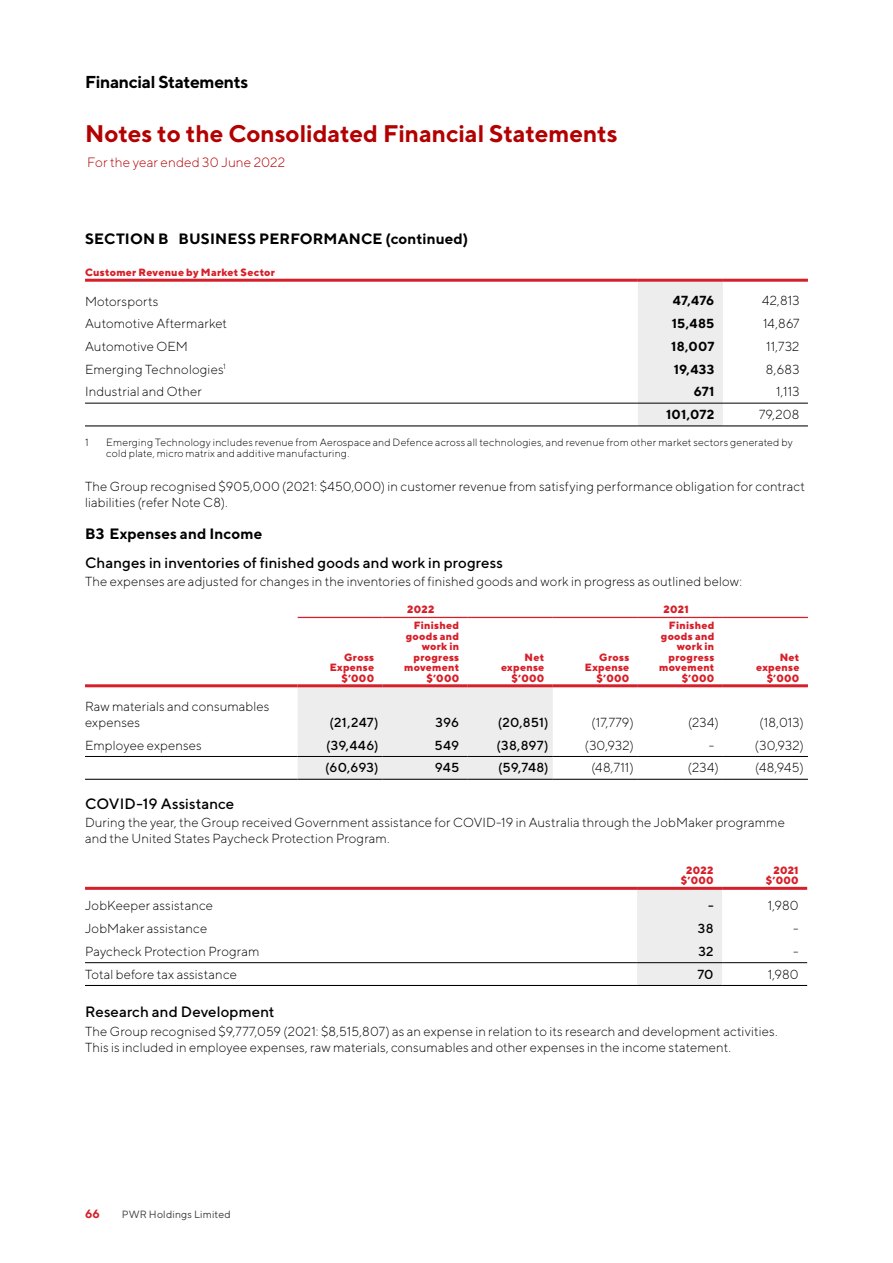
<style>
.page{position:relative;width:893px;height:1263px;background:#fff}
.page>*{position:absolute;margin:0;border:0;box-sizing:border-box;transform-origin:0 0}
.t1{font:700 24px "TT Norms";letter-spacing:-.005em;color:#b30101}
.t2{font:700 17.25px "TT Norms";letter-spacing:-.02em;color:#000}
.t3{font:500 15px "TT Norms";letter-spacing:.005em;color:#000}
.t4{font:700 15px "TT Norms";letter-spacing:.01em;color:#000}
.t5{font:300 13.5px "TT Norms";letter-spacing:.005em;color:#b30101}
.t6{font:300 13.2px/16.2px "TT Norms";letter-spacing:.01em;color:#000}
.t7{font:500 13.2px "TT Norms";letter-spacing:.01em;color:#000}
.t8{font:700 13.2px "TT Norms";letter-spacing:.02em;color:#000}
.t9{font:700 12px "TT Norms";color:#d61f29}
.t10{font:800 10.5px/10.5px "TT Norms";letter-spacing:.025em;color:#d61f29;text-align:right}
.t11{font:300 10.5px/11.2px "TT Norms";letter-spacing:.015em;color:#000}
.t12{font:10.5px "TT Norms";letter-spacing:.015em;color:#3c3c3d}
</style>
<div class="page">
<div style="left:638px;top:282px;width:85px;height:143px;background:#ededee"></div>
<hr style="left:638px;top:279px;width:85px;height:3px;background:#d61f29">
<hr style="left:723px;top:279px;width:85px;height:3px;background:#d61f29">
<hr style="left:85px;top:403px;width:553px;height:1px;background:#000">
<hr style="left:638px;top:403px;width:85px;height:1px;background:#000">
<hr style="left:723px;top:403px;width:85px;height:1px;background:#000">
<hr style="left:85px;top:425px;width:553px;height:1px;background:#000">
<hr style="left:638px;top:425px;width:85px;height:1px;background:#000">
<hr style="left:723px;top:425px;width:85px;height:1px;background:#000">
<hr style="left:85px;top:279px;width:553px;height:3px;background:#d61f29">
<div style="left:298px;top:687px;width:255px;height:92px;background:#ededee"></div>
<hr style="left:85px;top:779px;width:213px;height:1px;background:#000">
<hr style="left:298px;top:779px;width:85px;height:1px;background:#000">
<hr style="left:383px;top:779px;width:85px;height:1px;background:#000">
<hr style="left:468px;top:779px;width:85px;height:1px;background:#000">
<hr style="left:553px;top:779px;width:85px;height:1px;background:#000">
<hr style="left:638px;top:779px;width:85px;height:1px;background:#000">
<hr style="left:723px;top:779px;width:85px;height:1px;background:#000">
<hr style="left:298px;top:684px;width:85px;height:3px;background:#d61f29">
<hr style="left:383px;top:684px;width:85px;height:3px;background:#d61f29">
<hr style="left:468px;top:684px;width:85px;height:3px;background:#d61f29">
<hr style="left:553px;top:684px;width:85px;height:3px;background:#d61f29">
<hr style="left:638px;top:684px;width:85px;height:3px;background:#d61f29">
<hr style="left:723px;top:684px;width:85px;height:3px;background:#d61f29">
<hr style="left:85px;top:684px;width:213px;height:3px;background:#d61f29">
<hr style="left:85px;top:756px;width:213px;height:1px;background:#000">
<hr style="left:298px;top:756px;width:85px;height:1px;background:#000">
<hr style="left:383px;top:756px;width:85px;height:1px;background:#000">
<hr style="left:468px;top:756px;width:85px;height:1px;background:#000">
<hr style="left:553px;top:756px;width:85px;height:1px;background:#000">
<hr style="left:638px;top:756px;width:85px;height:1px;background:#000">
<hr style="left:723px;top:756px;width:85px;height:1px;background:#000">
<hr style="left:298px;top:617px;width:85px;height:1px;background:#d61f29">
<hr style="left:383px;top:617px;width:85px;height:1px;background:#d61f29">
<hr style="left:468px;top:617px;width:85px;height:1px;background:#d61f29">
<hr style="left:553px;top:617px;width:85px;height:1px;background:#d61f29">
<hr style="left:638px;top:617px;width:85px;height:1px;background:#d61f29">
<hr style="left:723px;top:617px;width:85px;height:1px;background:#d61f29">
<div style="left:637px;top:890px;width:85px;height:95px;background:#ededee"></div>
<hr style="left:85px;top:887px;width:552px;height:3px;background:#d61f29">
<hr style="left:637px;top:887px;width:85px;height:3px;background:#d61f29">
<hr style="left:722px;top:887px;width:85px;height:3px;background:#d61f29">
<hr style="left:85px;top:962px;width:552px;height:1px;background:#000">
<hr style="left:85px;top:985px;width:552px;height:1px;background:#000">
<hr style="left:637px;top:962px;width:85px;height:1px;background:#000">
<hr style="left:722px;top:962px;width:85px;height:1px;background:#000">
<hr style="left:637px;top:985px;width:85px;height:1px;background:#000">
<hr style="left:722px;top:985px;width:85px;height:1px;background:#000">
<h2 class="t2" style="left:85px;top:71px;width:165px">Financial Statements</h2>
<h1 class="t1" style="left:85px;top:119px;width:534px">Notes to the Consolidated Financial Statements</h1>
<p class="t5" style="left:87px;top:154px;width:200px">For the year ended 30 June 2022</p>
<p class="t4" style="left:85px;top:229px;width:385px">SECTION B BUSINESS PERFORMANCE (continued)</p>
<p class="t10" style="left:85px;top:267px;width:192px">Customer Revenue by Market Sector</p>
<p class="t6" style="left:85px;top:293px;width:75px">Motorsports</p>
<p class="t8" style="left:673px;top:292px;width:43px">47,476</p>
<p class="t6" style="left:762px;top:292px;width:39px">42,813</p>
<p class="t6" style="left:85px;top:315px;width:144px">Automotive Aftermarket</p>
<p class="t8" style="left:672px;top:315px;width:44px">15,485</p>
<p class="t6" style="left:763px;top:315px;width:38px">14,867</p>
<p class="t6" style="left:85px;top:338px;width:104px">Automotive OEM</p>
<p class="t8" style="left:671px;top:338px;width:45px">18,007</p>
<p class="t6" style="left:766px;top:338px;width:35px">11,732</p>
<p class="t6" style="left:85px;top:360px;width:142px">Emerging Technologies<sup>1</sup></p>
<p class="t8" style="left:674px;top:361px;width:42px">19,433</p>
<p class="t6" style="left:766px;top:360px;width:35px">8,683</p>
<p class="t6" style="left:85px;top:383px;width:118px">Industrial and Other</p>
<p class="t8" style="left:694px;top:383px;width:22px">671</p>
<p class="t6" style="left:776px;top:383px;width:25px">1,113</p>
<p class="t8" style="left:666px;top:406px;width:50px">101,072</p>
<p class="t6" style="left:759px;top:406px;width:42px">79,208</p>
<p class="t11" style="left:85px;top:437px;width:5px">1</p>
<p class="t11" style="left:106px;top:437px;width:688px">Emerging Technology includes revenue from Aerospace and Defence across all technologies, and revenue from other market sectors generated by cold plate, micro matrix and additive manufacturing.</p>
<p class="t6" style="left:85px;top:478px;width:721px">The Group recognised $905,000 (2021: $450,000) in customer revenue from satisfying performance obligation for contract liabilities (refer Note C8).</p>
<p class="t4" style="left:85px;top:524px;width:179px">B3 Expenses and Income</p>
<p class="t3" style="left:85px;top:553px;width:419px">Changes in inventories of finished goods and work in progress</p>
<p class="t6" style="left:85px;top:573px;width:659px">The expenses are adjusted for changes in the inventories of finished goods and work in progress as outlined below:</p>
<p class="t10" style="left:407px;top:604px;width:29px">2022</p>
<p class="t10" style="left:663px;top:604px;width:27px">2021</p>
<p class="t10" style="left:330px;top:651px;width:46px">Gross<br>Expense $’000</p>
<p class="t10" style="left:404px;top:620px;width:57px">Finished goods and work in progress movement $’000</p>
<p class="t10" style="left:659px;top:620px;width:57px">Finished goods and work in progress movement $’000</p>
<p class="t10" style="left:501px;top:651px;width:45px">Net expense $’000</p>
<p class="t10" style="left:585px;top:651px;width:46px">Gross<br>Expense $’000</p>
<p class="t10" style="left:756px;top:651px;width:45px">Net expense $’000</p>
<p class="t6" style="left:85px;top:698px;width:186px">Raw materials and consumables expenses</p>
<p class="t7" style="left:330px;top:714px;width:51px">(21,247)</p>
<p class="t7" style="left:436px;top:714px;width:25px">396</p>
<p class="t7" style="left:498px;top:714px;width:52px">(20,851)</p>
<p class="t6" style="left:591px;top:714px;width:44px">(17,779)</p>
<p class="t6" style="left:688px;top:714px;width:32px">(234)</p>
<p class="t6" style="left:760px;top:714px;width:46px">(18,013)</p>
<p class="t6" style="left:85px;top:737px;width:118px">Employee expenses</p>
<p class="t7" style="left:326px;top:737px;width:54px">(39,446)</p>
<p class="t7" style="left:435px;top:737px;width:26px">549</p>
<p class="t7" style="left:496px;top:737px;width:54px">(38,897)</p>
<p class="t6" style="left:585px;top:737px;width:50px">(30,932)</p>
<p class="t6" style="left:709px;top:737px;width:7px">-</p>
<p class="t6" style="left:755px;top:737px;width:50px">(30,932)</p>
<p class="t7" style="left:325px;top:760px;width:55px">(60,693)</p>
<p class="t7" style="left:435px;top:760px;width:26px">945</p>
<p class="t7" style="left:498px;top:760px;width:52px">(59,748)</p>
<p class="t6" style="left:591px;top:759px;width:44px">(48,711)</p>
<p class="t6" style="left:688px;top:759px;width:32px">(234)</p>
<p class="t6" style="left:755px;top:759px;width:50px">(48,945)</p>
<p class="t3" style="left:85px;top:794px;width:151px">COVID-19 Assistance</p>
<p class="t6" style="left:85px;top:814px;width:701px">During the year, the Group received Government assistance for COVID-19 in Australia through the JobMaker programme and the United States Paycheck Protection Program.</p>
<p class="t10" style="left:681px;top:864px;width:34px;text-align:center">2022 $’000</p>
<p class="t10" style="left:766px;top:864px;width:34px">2021 $’000</p>
<p class="t6" style="left:85px;top:897px;width:130px">JobKeeper assistance</p>
<p class="t7" style="left:708px;top:897px;width:7px">-</p>
<p class="t6" style="left:768px;top:897px;width:32px">1,980</p>
<p class="t6" style="left:85px;top:920px;width:124px">JobMaker assistance</p>
<p class="t7" style="left:698px;top:920px;width:17px">38</p>
<p class="t6" style="left:793px;top:920px;width:7px">-</p>
<p class="t6" style="left:85px;top:943px;width:176px">Paycheck Protection Program</p>
<p class="t7" style="left:698px;top:943px;width:17px">32</p>
<p class="t6" style="left:793px;top:943px;width:7px">-</p>
<p class="t6" style="left:85px;top:966px;width:153px">Total before tax assistance</p>
<p class="t7" style="left:697px;top:966px;width:18px">70</p>
<p class="t6" style="left:768px;top:966px;width:32px">1,980</p>
<p class="t3" style="left:85px;top:1003px;width:191px">Research and Development</p>
<p class="t6" style="left:85px;top:1022px;width:694px">The Group recognised $9,777,059 (2021: $8,515,807) as an expense in relation to its research and development activities.<br>This is included in employee expenses, raw materials, consumables and other expenses in the income statement.</p>
<p class="t9" style="left:85px;top:1206px;width:16px">66</p>
<p class="t12" style="left:122px;top:1208px;width:111px">PWR Holdings Limited</p>
</div>
